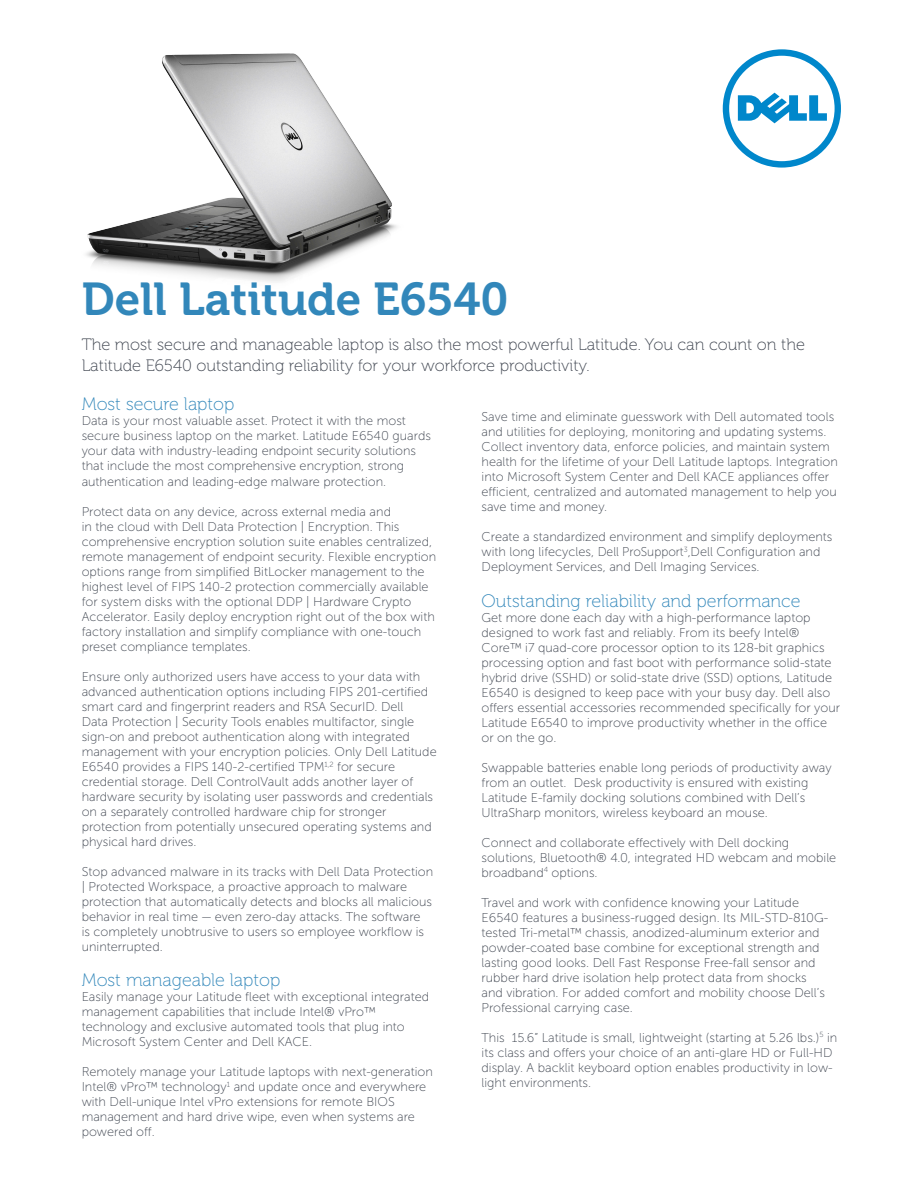
<style>
.page{position:relative;width:918px;height:1188px;background:#fff}
.page>*{position:absolute;margin:0;border:0;box-sizing:border-box;transform-origin:0 0}
.t1{font:45.9px "Museo For Dell 700";color:#3287ba}
.t2{font:18px "Museo For Dell 100";color:#3287ba}
.t3{font:16.5px/21px "Museo For Dell 100";color:#3e444f}
.t4{font:12.75px/15px "Museo Sans For Dell 100";color:#3e444f}
</style>
<div class="page">
<svg style="left:723px;top:49px;width:118px;height:119px"></svg>
<img style="left:86px;top:53px;width:311px;height:229px">
<p class="t1" style="left:82px;top:274px;width:428px">Dell Latitude E6540</p>
<p class="t3" style="left:82px;top:334px;width:725px">The most secure and manageable laptop is also the most powerful Latitude. You can count on the<br>Latitude E6540 outstanding reliability for your workforce productivity.</p>
<p class="t2" style="left:82px;top:395px;width:154px">Most secure laptop</p>
<p class="t4" style="left:82px;top:414px;width:351px">Data is your most valuable asset. Protect it with the most secure business laptop on the market. Latitude E6540 guards your data with industry-leading endpoint security solutions that include the most comprehensive encryption, strong authentication and leading-edge malware protection.</p>
<p class="t4" style="left:82px;top:504px;width:356px">Protect data on any device, across external media and<br>in the cloud with Dell Data Protection | Encryption. This comprehensive encryption solution suite enables centralized, remote management of endpoint security. Flexible encryption options range from simplified BitLocker management to the highest level of FIPS 140-2 protection commercially available for system disks with the optional DDP | Hardware Crypto Accelerator. Easily deploy encryption right out of the box with factory installation and simplify compliance with one-touch preset compliance templates.</p>
<p class="t4" style="left:82px;top:669px;width:357px">Ensure only authorized users have access to your data with advanced authentication options including FIPS 201-certified smart card and fingerprint readers and RSA SecurID. Dell<br>Data Protection | Security Tools enables multifactor, single sign-on and preboot authentication along with integrated management with your encryption policies. Only Dell Latitude E6540 provides a FIPS 140-2-certified TPM<sup>1,2</sup> for secure credential storage. Dell ControlVault adds another layer of hardware security by isolating user passwords and credentials on a separately controlled hardware chip for stronger protection from potentially unsecured operating systems and physical hard drives.</p>
<p class="t4" style="left:82px;top:864px;width:353px">Stop advanced malware in its tracks with Dell Data Protection | Protected Workspace, a proactive approach to malware protection that automatically detects and blocks all malicious behavior in real time — even zero-day attacks. The software<br>is completely unobtrusive to users so employee workflow is uninterrupted.</p>
<p class="t2" style="left:82px;top:971px;width:200px">Most manageable laptop</p>
<p class="t4" style="left:82px;top:990px;width:349px">Easily manage your Latitude fleet with exceptional integrated management capabilities that include Intel® vPro™ technology and exclusive automated tools that plug into Microsoft System Center and Dell KACE.</p>
<p class="t4" style="left:82px;top:1065px;width:353px">Remotely manage your Latitude laptops with next-generation Intel® vPro™ technology<sup>1</sup> and update once and everywhere with Dell-unique Intel vPro extensions for remote BIOS management and hard drive wipe, even when systems are powered off.</p>
<p class="t4" style="left:482px;top:410px;width:358px">Save time and eliminate guesswork with Dell automated tools and utilities for deploying, monitoring and updating systems.<br>Collect inventory data, enforce policies, and maintain system health for the lifetime of your Dell Latitude laptops. Integration into Microsoft System Center and Dell KACE appliances offer efficient, centralized and automated management to help you save time and money.</p>
<p class="t4" style="left:482px;top:530px;width:352px">Create a standardized environment and simplify deployments with long lifecycles, Dell ProSupport<sup>3</sup>,Dell Configuration and<br>Deployment Services, and Dell Imaging Services.</p>
<p class="t2" style="left:482px;top:591px;width:320px">Outstanding reliability and performance</p>
<p class="t4" style="left:482px;top:610px;width:360px">Get more done each day with a high-performance laptop designed to work fast and reliably. From its beefy Intel® Core™ i7 quad-core processor option to its 128-bit graphics processing option and fast boot with performance solid-state hybrid drive (SSHD) or solid-state drive (SSD) options, Latitude E6540 is designed to keep pace with your busy day. Dell also offers essential accessories recommended specifically for your Latitude E6540 to improve productivity whether in the office or on the go.</p>
<p class="t4" style="left:482px;top:760px;width:352px">Swappable batteries enable long periods of productivity away from an outlet. Desk productivity is ensured with existing Latitude E-family docking solutions combined with Dell’s UltraSharp monitors, wireless keyboard an mouse.</p>
<p class="t4" style="left:482px;top:835px;width:356px">Connect and collaborate effectively with Dell docking solutions, Bluetooth® 4.0, integrated HD webcam and mobile broadband<sup>4</sup> options.</p>
<p class="t4" style="left:482px;top:895px;width:348px">Travel and work with confidence knowing your Latitude E6540 features a business-rugged design. Its MIL-STD-810G&shy;tested Tri-metal™ chassis, anodized-aluminum exterior and powder-coated base combine for exceptional strength and lasting good looks. Dell Fast Response Free-fall sensor and rubber hard drive isolation help protect data from shocks and vibration. For added comfort and mobility choose Dell’s Professional carrying case.</p>
<p class="t4" style="left:482px;top:1030px;width:357px">This 15.6” Latitude is small, lightweight (starting at 5.26 lbs.)<sup>5</sup> in its class and offers your choice of an anti-glare HD or Full-HD display. A backlit keyboard option enables productivity in low&shy;light environments.</p>
</div>
